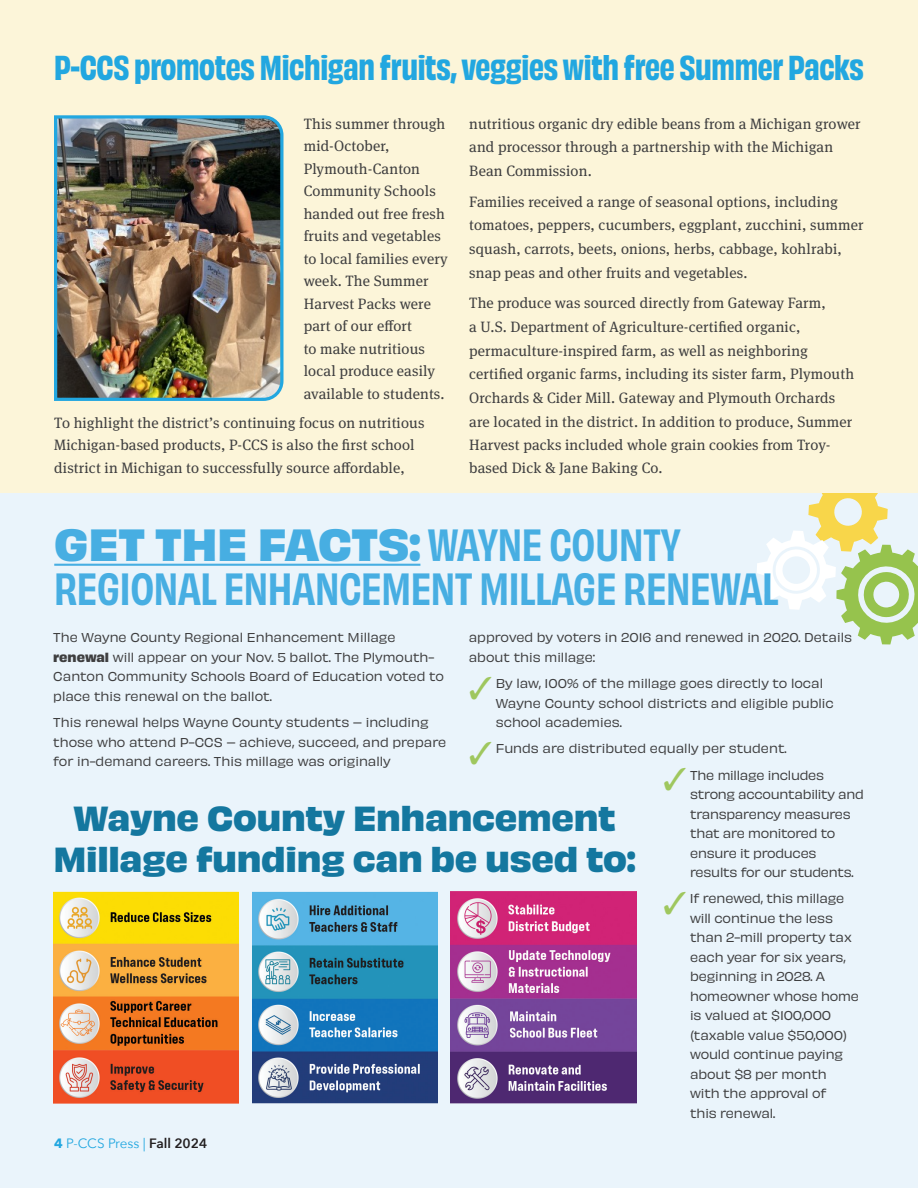
<style>
.page{position:relative;width:918px;height:1188px;background:#fff}
.page>*{position:absolute;margin:0;border:0;box-sizing:border-box;transform-origin:0 0}
.P1{font:42.15px/44.1px "Obviously Narw Semi";letter-spacing:-.01em;color:#47aee2}
.P1-2{font:700 32.55px/40.7px "Obviously";letter-spacing:-.01em;color:#14779f;text-align:center}
.P1-3{font:700 32.25px "Obviously Narw";letter-spacing:-.01em;color:#22a7e0}
.P2{font:15px/22.5px "Meta Serif Pro";letter-spacing:.01em;color:#3e3e3f}
.P1-4{font:15px/23.7px "Meta Serif Pro";letter-spacing:.01em;color:#3e3e3f}
.t1{font:13.5px "Avenir Next";letter-spacing:-.005em;color:#22a7e0}
.P1-5{font:12px/19.5px "Obviously";color:#3e3e3f}
.P1-6{font:12px/19.5px "Obviously";letter-spacing:-.02em;color:#3e3e3f}
.s1{font-family:"Obviously";font-weight:700}
.s2{font-weight:700}
.s3{color:#9fc75e}
.s4{font-weight:600;color:#231f20}
</style>
<div class="page">
<div style="left:0;top:492px;width:918px;height:696px;background:#eaf4fb"></div>
<svg style="left:757px;top:492px;width:161px;height:152px"></svg>
<img style="left:53px;top:892px;width:185px;height:212px">
<img style="left:252px;top:892px;width:185px;height:212px">
<img style="left:451px;top:891px;width:185px;height:213px">
<hr style="left:54px;top:564px;width:366px;height:2px;background:#47aee2">
<div style="left:0;top:0;width:918px;height:492px;background:#fcf5d9"></div>
<img style="left:54px;top:115px;width:230px;height:286px">
<p class="P1-3" style="left:54px;top:44px;width:812px">P-CCS promotes Michigan fruits, veggies with free Summer Packs</p>
<p class="P2" style="left:304px;top:112px;width:145px">This summer through mid-October,<br>Plymouth-Canton<br>Community Schools handed out free fresh fruits and vegetables to local families every week. The Summer<br>Harvest Packs were part of our effort<br>to make nutritious local produce easily available to students.</p>
<p class="P2" style="left:54px;top:411px;width:372px">To highlight the district’s continuing focus on nutritious<br>Michigan-based products, P-CCS is also the first school district in Michigan to successfully source affordable,</p>
<p class="P2" style="left:469px;top:111px;width:393px;line-height:23.7px">nutritious organic dry edible beans from a Michigan grower and processor through a partnership with the Michigan<br>Bean Commission.</p>
<p class="P1-4" style="left:469px;top:189px;width:396px">Families received a range of seasonal options, including tomatoes, peppers, cucumbers, eggplant, zucchini, summer squash, carrots, beets, onions, herbs, cabbage, kohlrabi, snap peas and other fruits and vegetables.</p>
<p class="P2" style="left:469px;top:290px;width:386px;line-height:23.5px">The produce was sourced directly from Gateway Farm,<br>a U.S. Department of Agriculture-certified organic, permaculture-inspired farm, as well as neighboring certified organic farms, including its sister farm, Plymouth Orchards &amp; Cider Mill. Gateway and Plymouth Orchards are located in the district. In addition to produce, Summer Harvest packs included whole grain cookies from Troy&shy;based Dick &amp; Jane Baking Co.</p>
<p class="P1" style="left:54px;top:519px;width:726px"><span class="s1">GET THE FACTS:</span> WAYNE COUNTY<br>REGIONAL ENHANCEMENT MILLAGE RENEWAL</p>
<p class="P1-5" style="left:53px;top:627px;width:392px">The Wayne County Regional Enhancement Millage <span class="s2">renewal</span> will appear on your Nov. 5 ballot. The Plymouth-Canton Community Schools Board of Education voted to place this renewal on the ballot.</p>
<p class="P1-5" style="left:53px;top:712px;width:395px">This renewal helps Wayne County students – including those who attend P-CCS – achieve, succeed, and prepare for in-demand careers. This millage was originally</p>
<p class="P1-5" style="left:469px;top:627px;width:385px">approved by voters in 2016 and renewed in 2020. Details about this millage:</p>
<p class="P1-5" style="left:496px;top:673px;width:340px;text-indent:-27px"><span class="s3">✓</span> By law, 100% of the millage goes directly to local<br>Wayne County school districts and eligible public school academies.</p>
<p class="P1-5" style="left:469px;top:738px;width:319px"><span class="s3">✓</span> Funds are distributed equally per student.</p>
<p class="P1-6" style="left:690px;top:764px;width:175px;text-indent:-27px"><span class="s3">✓</span> The millage includes strong accountability and transparency measures that are monitored to ensure it produces results for our students.</p>
<p class="P1-5" style="left:690px;top:888px;width:171px;text-indent:-27px"><span class="s3">✓</span> If renewed, this millage will continue the less than 2-mill property tax each year for six years, beginning in 2028. A homeowner whose home is valued at $100,000 (taxable value $50,000) would continue paying about $8 per month with the approval of<br>this renewal.</p>
<p class="P1-2" style="left:53px;top:795px;width:584px">Wayne County Enhancement<br>Millage funding can be used to:</p>
<p class="t1" style="left:54px;top:1131px;width:155px"><span class="s2">4</span> P-CCS Press | <span class="s4">Fall 2024</span></p>
</div>
